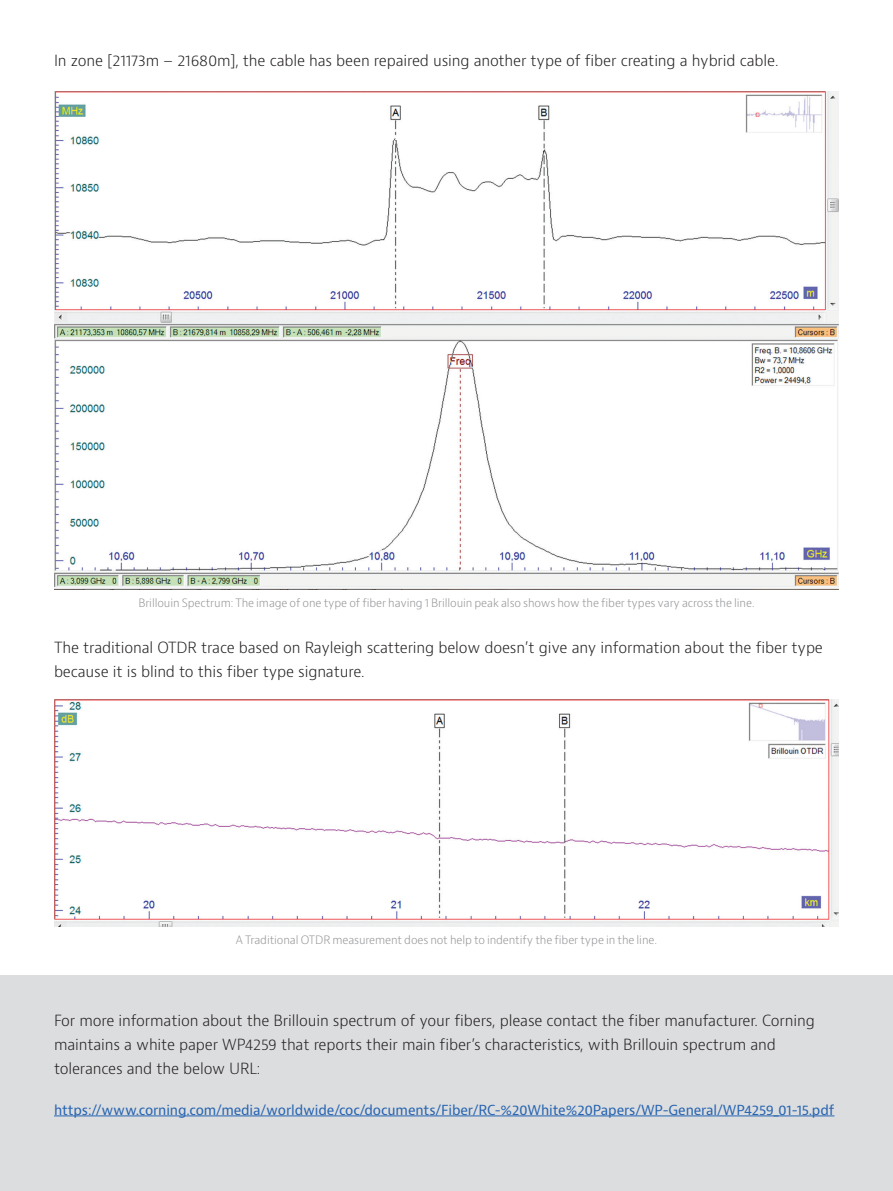
<style>
.page{position:relative;width:893px;height:1191px;background:#fff}
.page>*{position:absolute;margin:0;border:0;box-sizing:border-box;transform-origin:0 0}
.t1{font:300 15px/24px "Bernino Sans";letter-spacing:-.01em;color:#231f20}
.t2{font:13.5px "Bernino Sans";letter-spacing:-.01em;color:#2865b1}
.t3{font:300 11.25px "Bernino Sans";letter-spacing:-.01em;color:#939598}
</style>
<div class="page">
<div style="left:0;top:975px;width:893px;height:216px;background:#dcdddf"></div>
<img style="left:54px;top:91px;width:785px;height:498px">
<img style="left:54px;top:699px;width:785px;height:227px">
<hr style="left:54px;top:1115px;width:780px;height:1px;background:#2865b1">
<p class="t1" style="left:54px;top:49px;width:726px">In zone [21173m – 21680m], the cable has been repaired using another type of fiber creating a hybrid cable.</p>
<p class="t3" style="left:138px;top:595px;width:618px">Brillouin Spectrum: The image of one type of fiber having 1 Brillouin peak also shows how the fiber types vary across the line.</p>
<p class="t1" style="left:54px;top:635px;width:770px">The traditional OTDR trace based on Rayleigh scattering below doesn’t give any information about the fiber type because it is blind to this fiber type signature.</p>
<p class="t3" style="left:236px;top:932px;width:422px">A Traditional OTDR measurement does not help to indentify the fiber type in the line.</p>
<p class="t1" style="left:54px;top:1008px;width:762px">For more information about the Brillouin spectrum of your fibers, please contact the fiber manufacturer. Corning maintains a white paper WP4259 that reports their main fiber’s characteristics, with Brillouin spectrum and tolerances and the below URL:</p>
<p class="t2" style="left:54px;top:1101px;width:782px">https://www.corning.com/media/worldwide/coc/documents/Fiber/RC-%20White%20Papers/WP-General/WP4259_01-15.pdf</p>
</div>
